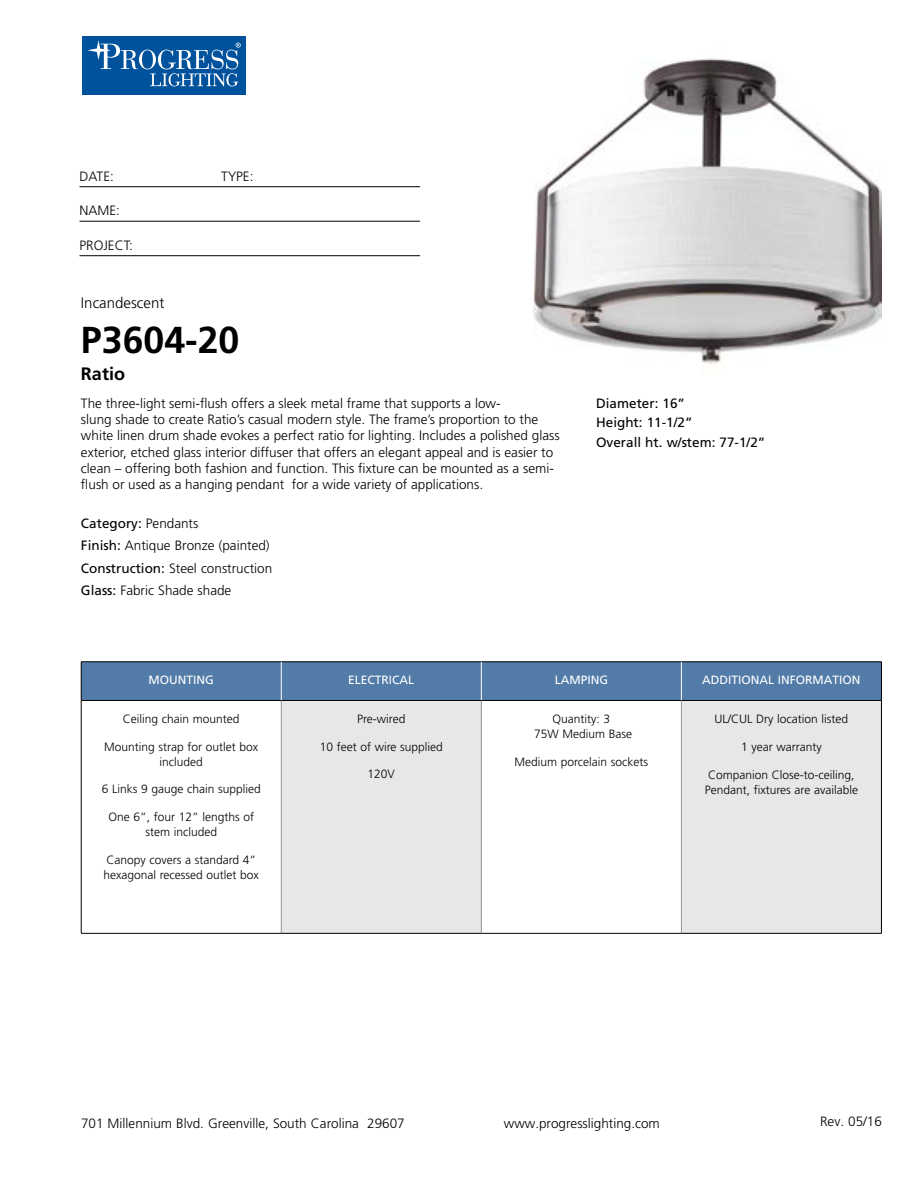
<style>
.page{position:relative;width:918px;height:1188px;background:#fff}
.page>*{position:absolute;margin:0;border:0;box-sizing:border-box;transform-origin:0 0}
.t1{font:700 37.5px "Frutiger LT Std";color:#000}
.t2{font:700 18px "Frutiger LT Std";color:#000}
.t3{font:300 15px "Frutiger LT Std";color:#000}
.t4{font:300 13.5px/16.2px "Frutiger LT Std";color:#000}
.t5{font:13.5px/19.5px "Frutiger LT Std";color:#000}
.t6{font:300 12px/15px "Frutiger LT Std";color:#000;text-align:center}
.t7{font:12px "Frutiger LT Std";color:#fff}
.s1{font-weight:400}
</style>
<div class="page">
<div style="left:82px;top:36px;width:164px;height:59px;background:#00529c"></div>
<svg style="left:139px;top:50px;width:17px;height:19px"></svg>
<div style="left:142px;top:50px;width:11px;height:19px;background:#00529c;border-radius:50%"></div>
<svg style="left:87px;top:40px;width:51px;height:29px"></svg>
<svg style="left:150px;top:43px;width:91px;height:43px"></svg>
<hr style="left:80px;top:186px;width:340px;height:1px;background:#000">
<hr style="left:80px;top:221px;width:340px;height:1px;background:#000">
<hr style="left:80px;top:255px;width:340px;height:1px;background:#000">
<div style="left:82px;top:663px;width:799px;height:37px;background:#527ba8"></div>
<div style="left:281px;top:700px;width:200px;height:233px;background:#e6e7e8"></div>
<div style="left:681px;top:700px;width:200px;height:233px;background:#e6e7e8"></div>
<hr style="left:281px;top:701px;width:1px;height:232px;background:#939598">
<hr style="left:481px;top:701px;width:1px;height:232px;background:#939598">
<hr style="left:681px;top:701px;width:1px;height:232px;background:#939598">
<hr style="left:81px;top:700px;width:200px;height:1px;background:#000">
<hr style="left:281px;top:700px;width:200px;height:1px;background:#000">
<hr style="left:481px;top:700px;width:200px;height:1px;background:#000">
<hr style="left:681px;top:700px;width:200px;height:1px;background:#000">
<hr style="left:81px;top:933px;width:200px;height:1px;background:#000">
<hr style="left:281px;top:933px;width:200px;height:1px;background:#000">
<hr style="left:481px;top:933px;width:200px;height:1px;background:#000">
<hr style="left:681px;top:933px;width:201px;height:1px;background:#000">
<hr style="left:81px;top:662px;width:200px;height:1px;background:#000">
<hr style="left:81px;top:662px;width:1px;height:38px;background:#000">
<hr style="left:281px;top:662px;width:200px;height:1px;background:#000">
<hr style="left:481px;top:662px;width:200px;height:1px;background:#000">
<hr style="left:681px;top:662px;width:201px;height:1px;background:#000">
<hr style="left:881px;top:662px;width:1px;height:38px;background:#000">
<hr style="left:81px;top:700px;width:1px;height:233px;background:#000">
<hr style="left:881px;top:700px;width:1px;height:233px;background:#000">
<hr style="left:281px;top:662px;width:1px;height:38px;background:#fff">
<hr style="left:681px;top:662px;width:1px;height:38px;background:#fff">
<hr style="left:481px;top:662px;width:1px;height:38px;background:#fff">
<img style="left:533px;top:58px;width:349px;height:306px">
<p class="t4" style="left:80px;top:169px;width:36px">DATE:</p>
<p class="t4" style="left:221px;top:169px;width:34px">TYPE:</p>
<p class="t4" style="left:80px;top:204px;width:42px">NAME:</p>
<p class="t4" style="left:80px;top:238px;width:55px">PROJECT:</p>
<p class="t3" style="left:81px;top:296px;width:85px">Incandescent</p>
<h1 class="t1" style="left:81px;top:318px;width:160px">P3604-20</h1>
<h2 class="t2" style="left:81px;top:363px;width:46px">Ratio</h2>
<p class="t4" style="left:81px;top:396px;width:480px">The three-light semi-flush offers a sleek metal frame that supports a low-<br>slung shade to create Ratio’s casual modern style. The frame’s proportion to the white linen drum shade evokes a perfect ratio for lighting. Includes a polished glass exterior, etched glass interior diffuser that offers an elegant appeal and is easier to clean – offering both fashion and function. This fixture can be mounted as a semi&shy;flush or used as a hanging pendant for a wide variety of applications.</p>
<p class="t4" style="left:81px;top:513px;width:193px;line-height:22.5px"><span class="s1">Category:</span> Pendants<br><span class="s1">Finish:</span> Antique Bronze (painted)<br><span class="s1">Construction:</span> Steel construction<br><span class="s1">Glass:</span> Fabric Shade shade</p>
<p class="t5" style="left:596px;top:394px;width:171px">Diameter: 16”<br>Height: 11-1/2”<br>Overall ht. w/stem: 77-1/2”</p>
<p class="t7" style="left:149px;top:675px;width:67px">MOUNTING</p>
<p class="t7" style="left:348px;top:675px;width:68px">ELECTRICAL</p>
<p class="t7" style="left:555px;top:675px;width:55px">LAMPING</p>
<p class="t7" style="left:702px;top:675px;width:160px">ADDITIONAL INFORMATION</p>
<p class="t6" style="left:123px;top:712px;width:118px">Ceiling chain mounted</p>
<p class="t6" style="left:104px;top:740px;width:156px">Mounting strap for outlet box included</p>
<p class="t6" style="left:102px;top:783px;width:161px">6 Links 9 gauge chain supplied</p>
<p class="t6" style="left:108px;top:810px;width:147px">One 6”, four 12” lengths of stem included</p>
<p class="t6" style="left:104px;top:853px;width:157px;text-align:left">Canopy covers a standard 4” hexagonal recessed outlet box</p>
<p class="t6" style="left:357px;top:712px;width:50px">Pre-wired</p>
<p class="t6" style="left:320px;top:740px;width:125px">10 feet of wire supplied</p>
<p class="t6" style="left:368px;top:768px;width:29px">120V</p>
<p class="t6" style="left:715px;top:712px;width:135px">UL/CUL Dry location listed</p>
<p class="t6" style="left:741px;top:740px;width:82px">1 year warranty</p>
<p class="t6" style="left:705px;top:768px;width:155px;text-align:left">Companion Close-to-ceiling,<br>Pendant, fixtures are available</p>
<p class="t6" style="left:534px;top:712px;width:100px">Quantity: 3<br>75W Medium Base</p>
<p class="t6" style="left:514px;top:755px;width:135px">Medium porcelain sockets</p>
<p class="t4" style="left:81px;top:1116px;width:325px">701 Millennium Blvd. Greenville, South Carolina 29607</p>
<p class="t4" style="left:504px;top:1116px;width:158px">www.progresslighting.com</p>
<p class="t4" style="left:820px;top:1114px;width:63px">Rev. 05/16</p>
</div>
